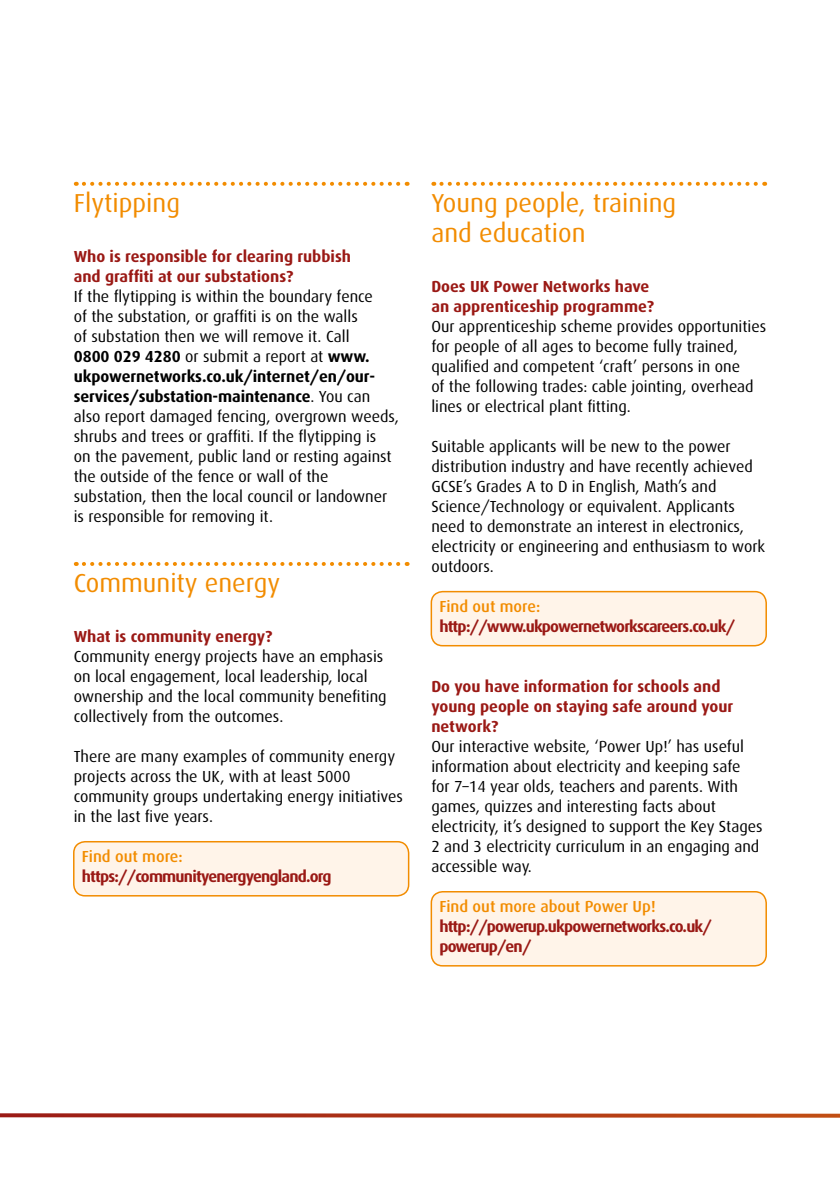
<style>
.page{position:relative;width:840px;height:1191px;background:#fff}
.page>*{position:absolute;margin:0;border:0;box-sizing:border-box;transform-origin:0 0}
.t1{font:26px/30px "Dax";color:#f28c00}
.t2{font:16px/20px "Dax";color:#000}
.t3{font:700 16px/20px "Dax";letter-spacing:-.005em;color:#9a1915}
.t4{font:700 16px/20px "Dax";letter-spacing:-.05em;color:#9a1915}
.t5{font:500 16px "Dax";color:#f28c00}
.s1{font-weight:700}
</style>
<div class="page">
<svg style="left:84px;top:182px;width:323px;height:4px"></svg>
<svg style="left:84px;top:562px;width:323px;height:4px"></svg>
<div style="left:74px;top:841px;width:334px;height:54px;background:#fff4e9;border-radius:11px"></div>
<div style="left:73px;top:841px;width:336px;height:55px;border:2px solid #f28c00;border-radius:11px"></div>
<svg style="left:441px;top:182px;width:323px;height:4px"></svg>
<div style="left:431px;top:591px;width:334px;height:54px;background:#fff4e9;border-radius:11px"></div>
<div style="left:430px;top:591px;width:336px;height:55px;border:2px solid #f28c00;border-radius:11px"></div>
<div style="left:431px;top:891px;width:334px;height:74px;background:#fff4e9;border-radius:11px"></div>
<div style="left:430px;top:891px;width:336px;height:75px;border:2px solid #f28c00;border-radius:11px"></div>
<svg style="left:0;top:1113px;width:839px;height:5px;background:#bd5c43"></svg>
<h1 class="t1" style="left:74px;top:188px;width:108px">Flytipping</h1>
<p class="t3" style="left:74px;top:246px;width:278px">Who is responsible for clearing rubbish and graffiti at our substations?</p>
<p class="t2" style="left:74px;top:286px;width:326px">If the flytipping is within the boundary fence<br>of the substation, or graffiti is on the walls<br>of substation then we will remove it. Call<br><span class="s1">0800 029 4280</span> or submit a report at <span class="s1">www. ukpowernetworks.co.uk/internet/en/our&shy;services/substation-maintenance</span>. You can also report damaged fencing, overgrown weeds, shrubs and trees or graffiti. If the flytipping is<br>on the pavement, public land or resting against the outside of the fence or wall of the substation, then the local council or landowner is responsible for removing it.</p>
<h1 class="t1" style="left:74px;top:568px;width:208px">Community energy</h1>
<p class="t3" style="left:74px;top:626px;width:200px">What is community energy?</p>
<p class="t2" style="left:74px;top:646px;width:314px">Community energy projects have an emphasis on local engagement, local leadership, local ownership and the local community benefiting collectively from the outcomes.</p>
<p class="t2" style="left:74px;top:746px;width:330px">There are many examples of community energy projects across the UK, with at least 5000 community groups undertaking energy initiatives in the last five years.</p>
<p class="t5" style="left:82px;top:847px;width:102px">Find out more:</p>
<p class="t4" style="left:82px;top:866px;width:251px">https://communityenergyengland.org</p>
<h1 class="t1" style="left:431px;top:188px;width:246px">Young people, training and education</h1>
<p class="t3" style="left:431px;top:276px;width:224px">Does UK Power Networks have an apprenticeship programme?</p>
<p class="t2" style="left:431px;top:316px;width:336px">Our apprenticeship scheme provides opportunities for people of all ages to become fully trained, qualified and competent ‘craft’ persons in one<br>of the following trades: cable jointing, overhead lines or electrical plant fitting.</p>
<p class="t2" style="left:431px;top:436px;width:335px">Suitable applicants will be new to the power distribution industry and have recently achieved GCSE’s Grades A to D in English, Math’s and Science/Technology or equivalent. Applicants need to demonstrate an interest in electronics, electricity or engineering and enthusiasm to work outdoors.</p>
<p class="t5" style="left:439px;top:597px;width:102px">Find out more:</p>
<p class="t4" style="left:439px;top:616px;width:297px">http://www.ukpowernetworkscareers.co.uk/</p>
<p class="t3" style="left:431px;top:676px;width:303px">Do you have information for schools and young people on staying safe around your network?</p>
<p class="t2" style="left:431px;top:736px;width:332px">Our interactive website, ‘Power Up!’ has useful information about electricity and keeping safe for 7–14 year olds, teachers and parents. With games, quizzes and interesting facts about electricity, it’s designed to support the Key Stages 2 and 3 electricity curriculum in an engaging and accessible way.</p>
<p class="t5" style="left:439px;top:897px;width:218px">Find out more about Power Up!</p>
<p class="t4" style="left:439px;top:916px;width:274px">http://powerup.ukpowernetworks.co.uk/ powerup/en/</p>
</div>
